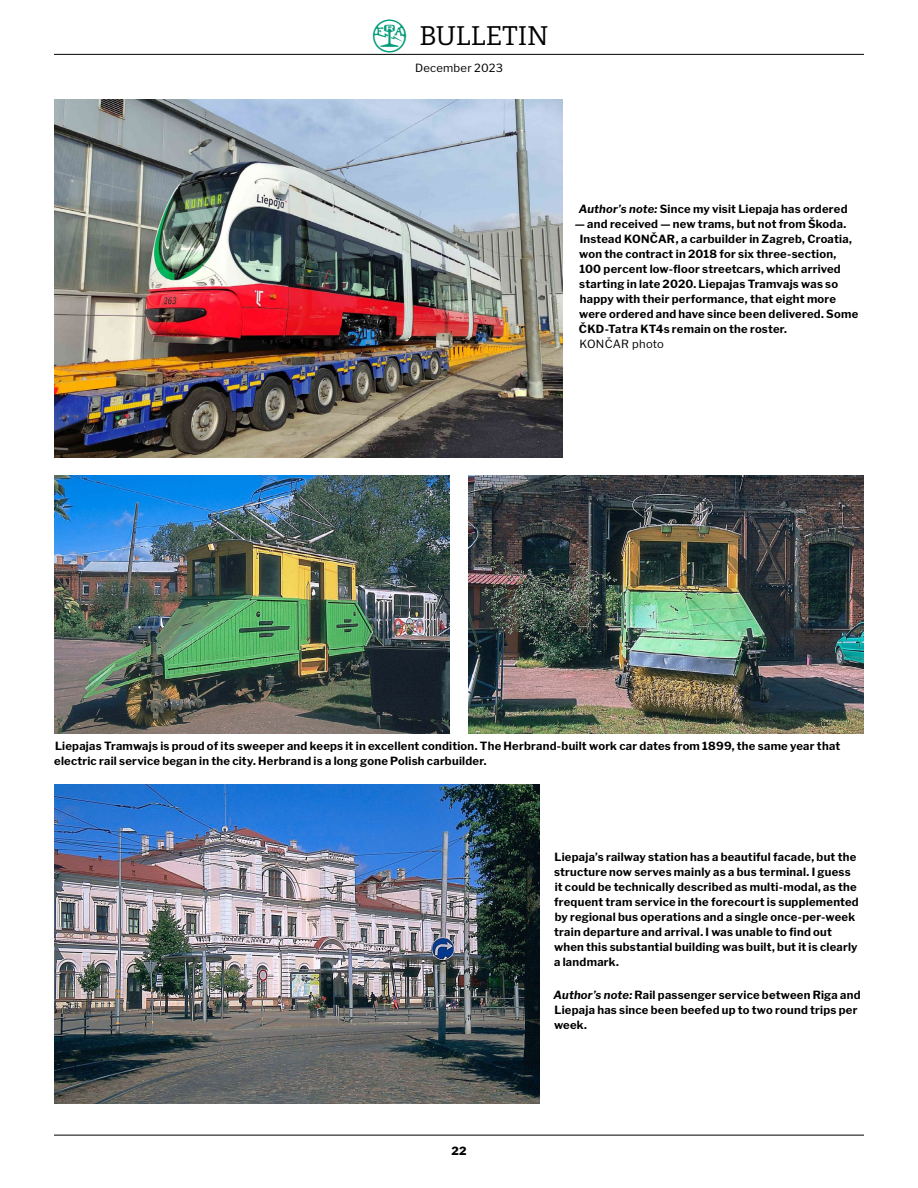
<style>
.page{position:relative;width:918px;height:1188px;background:#fff}
.page>*{position:absolute;margin:0;border:0;box-sizing:border-box;transform-origin:0 0}
.t1{font:27px "Bitter";color:#000}
.t2{font:700 11.25px/15px "Libre Franklin";letter-spacing:.02em;color:#000}
.t3{font:11.25px "Libre Franklin";letter-spacing:.02em;color:#000}
.t4{font:800 11.25px "Libre Franklin";color:#000}
.s1{font-family:"Just Headlights";font-size:33px;color:#009b77}
.s2{font-style:italic}
</style>
<div class="page">
<hr style="left:54px;top:1135px;width:810px;height:1px;background:#000">
<hr style="left:54px;top:54px;width:810px;height:1px;background:#000">
<img style="left:54px;top:475px;width:396px;height:258px">
<img style="left:468px;top:475px;width:396px;height:258px">
<img style="left:54px;top:99px;width:509px;height:359px">
<img style="left:54px;top:784px;width:486px;height:320px">
<h1 class="t1" style="left:373px;top:18px;width:177px"><span class="s1">E</span> BULLETIN</h1>
<p class="t3" style="left:415px;top:59px;width:90px">December 2023</p>
<p class="t2" style="left:579px;top:200px;width:270px"><span class="s2">Author’s note:</span> Since my visit Liepaja has ordered</p>
<p class="t2" style="left:579px;top:215px;width:281px;text-indent:-4px">— and received — new trams, but not from Škoda.<br>Instead KONČAR, a carbuilder in Zagreb, Croatia, won the contract in 2018 for six three-section, 100 percent low-floor streetcars, which arrived starting in late 2020. Liepajas Tramvajs was so happy with their performance, that eight more were ordered and have since been delivered. Some ČKD-Tatra KT4s remain on the roster.</p>
<p class="t3" style="left:579px;top:335px;width:86px">KONČAR photo</p>
<p class="t2" style="left:54px;top:737px;width:788px">Liepajas Tramwajs is proud of its sweeper and keeps it in excellent condition. The Herbrand-built work car dates from 1899, the same year that electric rail service began in the city. Herbrand is a long gone Polish carbuilder.</p>
<p class="t4" style="left:451px;top:1142px;width:17px">22</p>
<p class="t2" style="left:554px;top:848px;width:306px">Liepaja’s railway station has a beautiful facade, but the structure now serves mainly as a bus terminal. I guess it could be technically described as multi-modal, as the frequent tram service in the forecourt is supplemented by regional bus operations and a single once-per-week train departure and arrival. I was unable to find out when this substantial building was built, but it is clearly a landmark.</p>
<p class="t2" style="left:553px;top:986px;width:309px"><span class="s2">Author’s note:</span> Rail passenger service between Riga and<br>Liepaja has since been beefed up to two round trips per week.</p>
</div>
